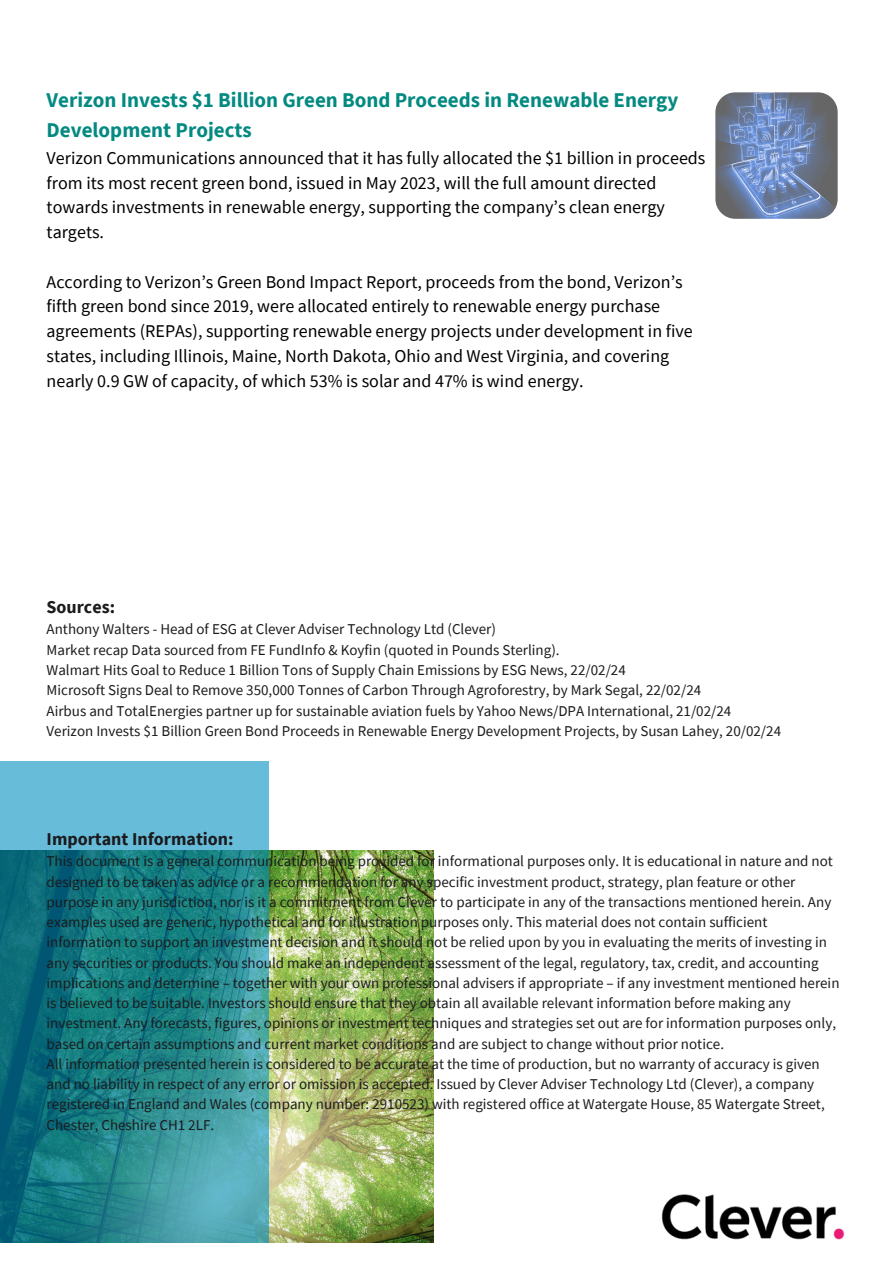
<style>
.page{position:relative;width:893px;height:1264px;background:#fff}
.page>*{position:absolute;margin:0;border:0;box-sizing:border-box;transform-origin:0 0}
.t1{font:700 21px/29.2px "Source Sans Pro";color:#048a81}
.t2{font:18px/24.8px "Source Sans Pro";color:#000}
.t3{font:700 18px "Source Sans Pro";color:#1b1b1e}
.t4{font:15px/20.2px "Source Sans Pro";color:#1b1b1e}
</style>
<div class="page">
<img style="left:268px;top:850px;width:165px;height:392px">
<svg style="left:0;top:761px;width:268px;height:481px;background:#2e8d99"></svg>
<img style="left:661px;top:1194px;width:184px;height:46px">
<svg style="left:715px;top:92px;width:123px;height:127px;background:#7485a5"></svg>
<p class="t1" style="left:47px;top:85px;width:633px">Verizon Invests $1 Billion Green Bond Proceeds in Renewable Energy<br>Development Projects</p>
<p class="t2" style="left:47px;top:145px;width:660px">Verizon Communications announced that it has fully allocated the $1 billion in proceeds from its most recent green bond, issued in May 2023, will the full amount directed towards investments in renewable energy, supporting the company’s clean energy targets.</p>
<p class="t2" style="left:47px;top:269px;width:647px">According to Verizon’s Green Bond Impact Report, proceeds from the bond, Verizon’s fifth green bond since 2019, were allocated entirely to renewable energy purchase agreements (REPAs), supporting renewable energy projects under development in five states, including Illinois, Maine, North Dakota, Ohio and West Virginia, and covering nearly 0.9 GW of capacity, of which 53% is solar and 47% is wind energy.</p>
<p class="t3" style="left:47px;top:595px;width:70px">Sources:</p>
<p class="t4" style="left:47px;top:619px;width:451px">Anthony Walters - Head of ESG at Clever Adviser Technology Ltd (Clever)</p>
<p class="t4" style="left:47px;top:639px;width:514px">Market recap Data sourced from FE FundInfo &amp; Koyfin (quoted in Pounds Sterling).</p>
<p class="t4" style="left:47px;top:659px;width:580px">Walmart Hits Goal to Reduce 1 Billion Tons of Supply Chain Emissions by ESG News, 22/02/24</p>
<p class="t4" style="left:47px;top:679px;width:656px">Microsoft Signs Deal to Remove 350,000 Tonnes of Carbon Through Agroforestry, by Mark Segal, 22/02/24</p>
<p class="t4" style="left:47px;top:700px;width:686px">Airbus and TotalEnergies partner up for sustainable aviation fuels by Yahoo News/DPA International, 21/02/24</p>
<p class="t4" style="left:47px;top:720px;width:736px">Verizon Invests $1 Billion Green Bond Proceeds in Renewable Energy Development Projects, by Susan Lahey, 20/02/24</p>
<p class="t3" style="left:47px;top:827px;width:188px">Important Information:</p>
<p class="t4" style="left:47px;top:850px;width:794px">This document is a general communication being provided for informational purposes only. It is educational in nature and not designed to be taken as advice or a recommendation for any specific investment product, strategy, plan feature or other purpose in any jurisdiction, nor is it a commitment from Clever to participate in any of the transactions mentioned herein. Any examples used are generic, hypothetical and for illustration purposes only. This material does not contain sufficient information to support an investment decision and it should not be relied upon by you in evaluating the merits of investing in any securities or products. You should make an independent assessment of the legal, regulatory, tax, credit, and accounting implications and determine – together with your own professional advisers if appropriate – if any investment mentioned herein is believed to be suitable. Investors should ensure that they obtain all available relevant information before making any investment. Any forecasts, figures, opinions or investment techniques and strategies set out are for information purposes only, based on certain assumptions and current market conditions and are subject to change without prior notice.</p>
<p class="t4" style="left:47px;top:1053px;width:779px">All information presented herein is considered to be accurate at the time of production, but no warranty of accuracy is given and no liability in respect of any error or omission is accepted. Issued by Clever Adviser Technology Ltd (Clever), a company registered in England and Wales (company number: 2910523) with registered office at Watergate House, 85 Watergate Street, Chester, Cheshire CH1 2LF.</p>
</div>
